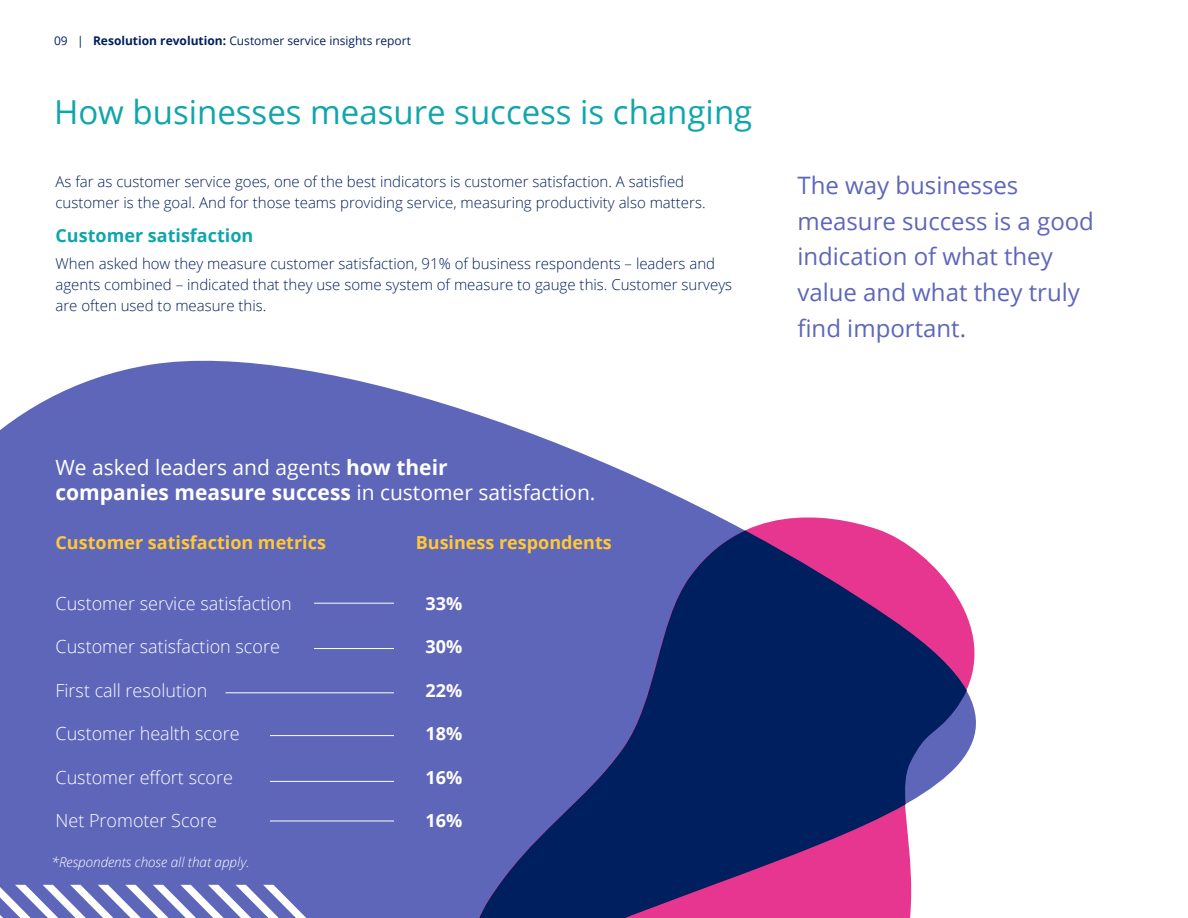
<style>
.page{position:relative;width:1188px;height:918px;background:#fff}
.page>*{position:absolute;margin:0;border:0;box-sizing:border-box;transform-origin:0 0}
.t1{font:33px "Open Sans";color:#0fa6ab}
.t2{font:24px/35.7px "Open Sans";color:#5e66ba}
.t3{font:21px/25.2px "Open Sans";color:#fff}
.t4{font:300 18px "Open Sans";color:#fff}
.t5{font:700 18px "Open Sans";color:#ffc836}
.t6{font:700 18px "Open Sans";color:#0fa6ab}
.t7{font:700 18px "Open Sans";color:#fff}
.t8{font:300 15px/21px "Open Sans";color:#001f5e}
.t9{font:italic 300 13.5px "Open Sans";color:#fff}
.t10{font:12px "Open Sans";color:#001f5e}
.s1{font-weight:700}
</style>
<div class="page">
<svg style="left:0;top:360px;width:696px;height:558px;background:#7077c2"></svg>
<hr style="left:270px;top:735px;width:124px;height:1px;background:#fff">
<hr style="left:226px;top:693px;width:168px;height:1px;background:#fff">
<hr style="left:314px;top:648px;width:80px;height:1px;background:#fff">
<hr style="left:314px;top:603px;width:80px;height:1px;background:#fff">
<hr style="left:270px;top:781px;width:124px;height:1px;background:#fff">
<hr style="left:270px;top:821px;width:124px;height:1px;background:#fff">
<svg style="left:430px;top:505px;width:546px;height:413px;fill:#5e66ba"></svg>
<svg style="left:467px;top:531px;width:500px;height:387px;background:#4c448a"></svg>
<svg style="left:0;top:885px;width:306px;height:33px"></svg>
<p class="t10" style="left:54px;top:33px;width:358px">09 | <span class="s1">Resolution revolution:</span> Customer service insights report</p>
<h1 class="t1" style="left:54px;top:90px;width:700px">How businesses measure success is changing</h1>
<p class="t8" style="left:56px;top:171px;width:652px">As far as customer service goes, one of the best indicators is customer satisfaction. A satisfied customer is the goal. And for those teams providing service, measuring productivity also matters.</p>
<p class="t6" style="left:56px;top:223px;width:199px">Customer satisfaction</p>
<p class="t8" style="left:56px;top:253px;width:678px">When asked how they measure customer satisfaction, 91% of business respondents – leaders and agents combined – indicated that they use some system of measure to gauge this. Customer surveys are often used to measure this.</p>
<h2 class="t2" style="left:797px;top:167px;width:298px">The way businesses measure success is a good indication of what they value and what they truly find important.</h2>
<h3 class="t3" style="left:56px;top:454px;width:541px">We asked leaders and agents <span class="s1">how their<br>companies measure success</span> in customer satisfaction.</h3>
<p class="t5" style="left:56px;top:529px;width:272px">Customer satisfaction metrics</p>
<p class="t4" style="left:56px;top:591px;width:238px">Customer service satisfaction</p>
<p class="t4" style="left:56px;top:634px;width:226px">Customer satisfaction score</p>
<p class="t4" style="left:56px;top:678px;width:153px">First call resolution</p>
<p class="t4" style="left:56px;top:721px;width:186px">Customer health score</p>
<p class="t4" style="left:56px;top:765px;width:179px">Customer effort score</p>
<p class="t4" style="left:56px;top:808px;width:163px">Net Promoter Score</p>
<p class="t9" style="left:52px;top:853px;width:200px">*Respondents chose all that apply.</p>
<p class="t5" style="left:416px;top:529px;width:198px">Business respondents</p>
<p class="t7" style="left:426px;top:590px;width:38px">33%</p>
<p class="t7" style="left:426px;top:634px;width:38px">30%</p>
<p class="t7" style="left:426px;top:677px;width:38px">22%</p>
<p class="t7" style="left:426px;top:721px;width:38px">18%</p>
<p class="t7" style="left:426px;top:764px;width:38px">16%</p>
<p class="t7" style="left:426px;top:808px;width:38px">16%</p>
</div>
